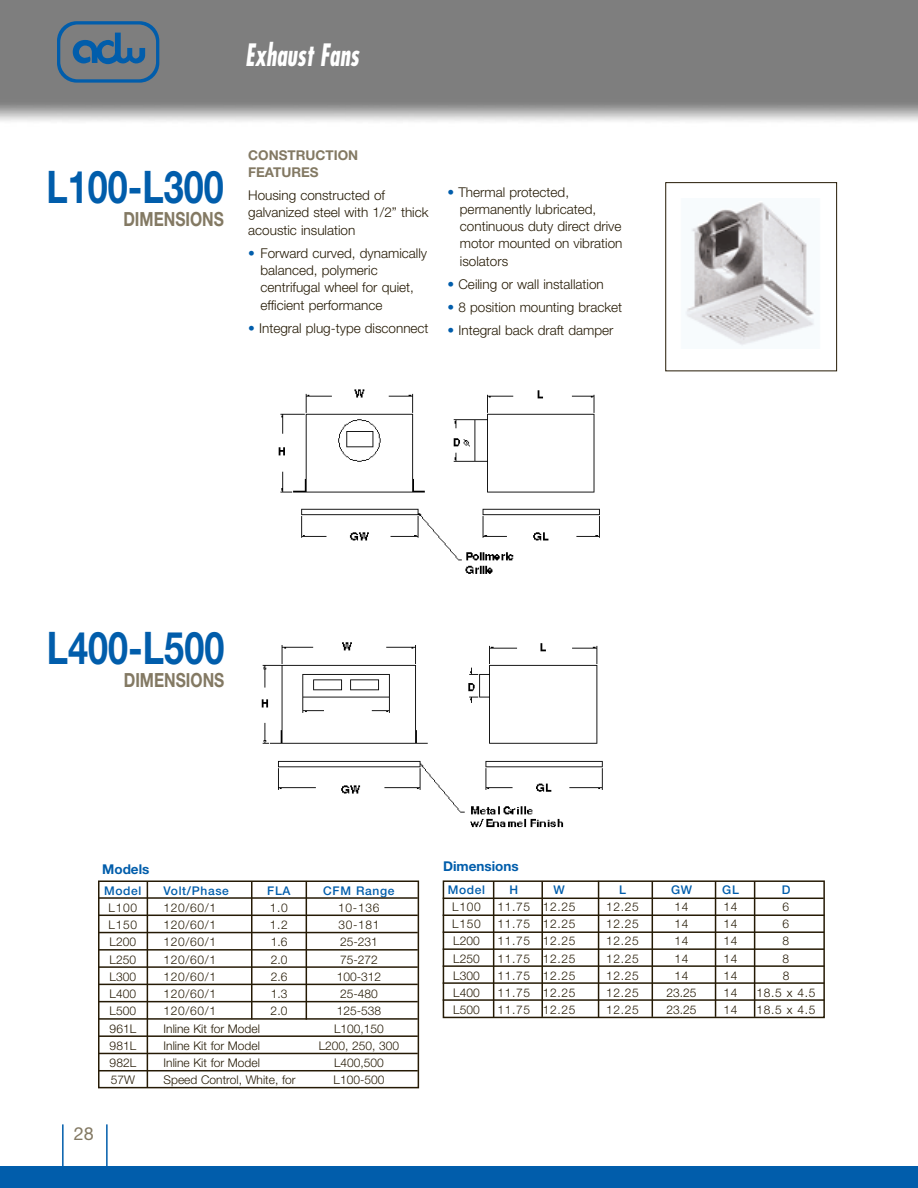
<style>
.page{position:relative;width:918px;height:1188px;background:#fff}
.page>*{position:absolute;margin:0;border:0;box-sizing:border-box;transform-origin:0 0}
.t1{font:700 45px "Helvetica Neue";color:#015dab;scale:.8 1}
.t2{font:italic 700 condensed 30px "Futura";color:#fff;scale:.8 1}
.t3{font:700 19.5px "Helvetica Neue";color:#837963;scale:.8 1}
.t4{font:18px "Helvetica Neue";color:#837963}
.t5{font:300 13.5px/17.2px "Helvetica Neue";color:#251a05}
.t6{font:700 13.5px/17.2px "Helvetica Neue";color:#837963}
.t7{font:700 13.5px "Helvetica Neue";color:#015dab}
.t8{font:300 12px "Helvetica Neue";color:#251a05}
.t9{font:500 12px "Helvetica Neue";letter-spacing:.055em;color:#015dab}
.s1{color:#015dab}
</style>
<div class="page">
<hr style="left:62px;top:1124px;width:2px;height:44px;background:#015dab">
<hr style="left:106px;top:1124px;width:2px;height:44px;background:#015dab">
<div style="left:0;top:1166px;width:918px;height:22px;background:#015dab"></div>
<img style="left:0;top:0;width:918px;height:189px">
<svg style="left:57px;top:21px;width:102px;height:62px;background:#58738b"></svg>
<img style="left:261px;top:642px;width:342px;height:186px">
<img style="left:278px;top:389px;width:322px;height:185px">
<img style="left:685px;top:202px;width:129px;height:144px">
<div style="left:665px;top:182px;width:172px;height:189px;border:1px solid #251a05"></div>
<div style="left:98px;top:880px;width:321px;height:208px;border:2px solid #251a05"></div>
<hr style="left:98px;top:897px;width:320px;height:2px;background:#251a05">
<hr style="left:98px;top:915px;width:320px;height:1px;background:#251a05">
<hr style="left:98px;top:932px;width:320px;height:1px;background:#251a05">
<hr style="left:98px;top:949px;width:320px;height:2px;background:#251a05">
<hr style="left:98px;top:966px;width:320px;height:2px;background:#251a05">
<hr style="left:98px;top:984px;width:320px;height:1px;background:#251a05">
<hr style="left:98px;top:1001px;width:320px;height:1px;background:#251a05">
<hr style="left:98px;top:1018px;width:320px;height:2px;background:#251a05">
<hr style="left:98px;top:1035px;width:320px;height:2px;background:#251a05">
<hr style="left:98px;top:1053px;width:320px;height:1px;background:#251a05">
<hr style="left:98px;top:1070px;width:320px;height:1px;background:#251a05">
<hr style="left:147px;top:881px;width:1px;height:206px;background:#251a05">
<hr style="left:251px;top:881px;width:1px;height:139px;background:#251a05">
<hr style="left:306px;top:881px;width:1px;height:139px;background:#251a05">
<div style="left:443px;top:880px;width:382px;height:138px;border:2px solid #251a05"></div>
<hr style="left:443px;top:898px;width:381px;height:1px;background:#251a05">
<hr style="left:443px;top:914px;width:381px;height:2px;background:#251a05">
<hr style="left:443px;top:931px;width:381px;height:2px;background:#251a05">
<hr style="left:443px;top:948px;width:381px;height:2px;background:#251a05">
<hr style="left:443px;top:965px;width:381px;height:2px;background:#251a05">
<hr style="left:443px;top:982px;width:381px;height:2px;background:#251a05">
<hr style="left:443px;top:999px;width:381px;height:2px;background:#251a05">
<hr style="left:493px;top:881px;width:1px;height:136px;background:#251a05">
<hr style="left:541px;top:881px;width:2px;height:136px;background:#251a05">
<hr style="left:598px;top:881px;width:1px;height:136px;background:#251a05">
<hr style="left:652px;top:881px;width:1px;height:136px;background:#251a05">
<hr style="left:715px;top:881px;width:1px;height:136px;background:#251a05">
<hr style="left:754px;top:881px;width:1px;height:136px;background:#251a05">
<h2 class="t2" style="left:245px;top:42px;width:144px">Exhaust Fans</h2>
<h1 class="t1" style="left:47px;top:171px;width:223px">L100-L300</h1>
<h3 class="t3" style="left:123px;top:212px;width:127px">DIMENSIONS</h3>
<p class="t6" style="left:248px;top:147px;width:112px">CONSTRUCTION<br>FEATURES</p>
<p class="t5" style="left:248px;top:188px;width:182px">Housing constructed of galvanized steel with 1/2” thick acoustic insulation</p>
<p class="t5" style="left:261px;top:246px;width:168px;text-indent:-12px"><span class="s1">•</span> Forward curved, dynamically balanced, polymeric centrifugal wheel for quiet, efficient performance</p>
<p class="t5" style="left:248px;top:321px;width:182px"><span class="s1">•</span> Integral plug-type disconnect</p>
<p class="t5" style="left:460px;top:184px;width:164px;text-indent:-12px"><span class="s1">•</span> Thermal protected, permanently lubricated, continuous duty direct drive motor mounted on vibration isolators</p>
<p class="t5" style="left:448px;top:277px;width:158px"><span class="s1">•</span> Ceiling or wall installation</p>
<p class="t5" style="left:448px;top:300px;width:176px"><span class="s1">•</span> 8 position mounting bracket</p>
<p class="t5" style="left:448px;top:323px;width:167px"><span class="s1">•</span> Integral back draft damper</p>
<h1 class="t1" style="left:47px;top:632px;width:223px">L400-L500</h1>
<h3 class="t3" style="left:124px;top:673px;width:127px">DIMENSIONS</h3>
<p class="t7" style="left:102px;top:865px;width:49px">Models</p>
<p class="t7" style="left:443px;top:861px;width:77px">Dimensions</p>
<p class="t9" style="left:104px;top:886px;width:39px">Model</p>
<p class="t9" style="left:164px;top:886px;width:67px">Volt/Phase</p>
<p class="t9" style="left:267px;top:886px;width:25px">FLA</p>
<p class="t9" style="left:323px;top:886px;width:73px">CFM Range</p>
<p class="t8" style="left:109px;top:903px;width:30px">L100</p>
<p class="t8" style="left:164px;top:903px;width:54px">120/60/1</p>
<p class="t8" style="left:270px;top:903px;width:19px">1.0</p>
<p class="t8" style="left:338px;top:903px;width:43px">10-136</p>
<p class="t8" style="left:109px;top:920px;width:30px">L150</p>
<p class="t8" style="left:164px;top:920px;width:54px">120/60/1</p>
<p class="t8" style="left:270px;top:920px;width:19px">1.2</p>
<p class="t8" style="left:338px;top:920px;width:43px">30-181</p>
<p class="t8" style="left:110px;top:938px;width:28px">L200</p>
<p class="t8" style="left:164px;top:938px;width:54px">120/60/1</p>
<p class="t8" style="left:271px;top:938px;width:18px">1.6</p>
<p class="t8" style="left:340px;top:938px;width:39px">25-231</p>
<p class="t8" style="left:110px;top:955px;width:28px">L250</p>
<p class="t8" style="left:164px;top:955px;width:54px">120/60/1</p>
<p class="t8" style="left:271px;top:955px;width:18px">2.0</p>
<p class="t8" style="left:340px;top:955px;width:39px">75-272</p>
<p class="t8" style="left:110px;top:972px;width:28px">L300</p>
<p class="t8" style="left:164px;top:972px;width:54px">120/60/1</p>
<p class="t8" style="left:271px;top:972px;width:18px">2.6</p>
<p class="t8" style="left:337px;top:972px;width:46px">100-312</p>
<p class="t8" style="left:110px;top:989px;width:28px">L400</p>
<p class="t8" style="left:164px;top:989px;width:54px">120/60/1</p>
<p class="t8" style="left:271px;top:989px;width:18px">1.3</p>
<p class="t8" style="left:340px;top:989px;width:39px">25-480</p>
<p class="t8" style="left:110px;top:1007px;width:28px">L500</p>
<p class="t8" style="left:164px;top:1007px;width:54px">120/60/1</p>
<p class="t8" style="left:271px;top:1007px;width:18px">2.0</p>
<p class="t8" style="left:337px;top:1007px;width:46px">125-538</p>
<p class="t8" style="left:110px;top:1024px;width:28px">961L</p>
<p class="t8" style="left:164px;top:1024px;width:98px">Inline Kit for Model</p>
<p class="t8" style="left:334px;top:1024px;width:51px">L100,150</p>
<p class="t8" style="left:110px;top:1041px;width:28px">981L</p>
<p class="t8" style="left:164px;top:1041px;width:98px">Inline Kit for Model</p>
<p class="t8" style="left:319px;top:1041px;width:82px">L200, 250, 300</p>
<p class="t8" style="left:110px;top:1058px;width:28px">982L</p>
<p class="t8" style="left:164px;top:1058px;width:98px">Inline Kit for Model</p>
<p class="t8" style="left:334px;top:1058px;width:51px">L400,500</p>
<p class="t8" style="left:111px;top:1076px;width:26px">57W</p>
<p class="t8" style="left:164px;top:1076px;width:133px">Speed Control, White, for</p>
<p class="t8" style="left:334px;top:1076px;width:52px">L100-500</p>
<h3 class="t4" style="left:74px;top:1127px;width:22px">28</h3>
<p class="t9" style="left:448px;top:885px;width:39px">Model</p>
<p class="t9" style="left:509px;top:885px;width:10px">H</p>
<p class="t9" style="left:554px;top:885px;width:13px">W</p>
<p class="t9" style="left:619px;top:885px;width:8px">L</p>
<p class="t9" style="left:671px;top:885px;width:23px">GW</p>
<p class="t9" style="left:722px;top:885px;width:18px">GL</p>
<p class="t9" style="left:782px;top:885px;width:10px">D</p>
<p class="t8" style="left:452px;top:902px;width:30px">L100</p>
<p class="t8" style="left:497px;top:902px;width:80px">11.75 12.25</p>
<p class="t8" style="left:606px;top:902px;width:34px">12.25</p>
<p class="t8" style="left:675px;top:902px;width:16px">14</p>
<p class="t8" style="left:724px;top:902px;width:16px">14</p>
<p class="t8" style="left:783px;top:902px;width:8px">6</p>
<p class="t8" style="left:452px;top:920px;width:30px">L150</p>
<p class="t8" style="left:497px;top:920px;width:80px">11.75 12.25</p>
<p class="t8" style="left:606px;top:920px;width:34px">12.25</p>
<p class="t8" style="left:675px;top:920px;width:16px">14</p>
<p class="t8" style="left:724px;top:920px;width:16px">14</p>
<p class="t8" style="left:783px;top:920px;width:8px">6</p>
<p class="t8" style="left:453px;top:937px;width:28px">L200</p>
<p class="t8" style="left:497px;top:937px;width:80px">11.75 12.25</p>
<p class="t8" style="left:606px;top:937px;width:34px">12.25</p>
<p class="t8" style="left:675px;top:937px;width:16px">14</p>
<p class="t8" style="left:724px;top:937px;width:16px">14</p>
<p class="t8" style="left:783px;top:937px;width:8px">8</p>
<p class="t8" style="left:453px;top:954px;width:28px">L250</p>
<p class="t8" style="left:497px;top:954px;width:80px">11.75 12.25</p>
<p class="t8" style="left:606px;top:954px;width:34px">12.25</p>
<p class="t8" style="left:675px;top:954px;width:16px">14</p>
<p class="t8" style="left:724px;top:954px;width:16px">14</p>
<p class="t8" style="left:783px;top:954px;width:8px">8</p>
<p class="t8" style="left:453px;top:971px;width:28px">L300</p>
<p class="t8" style="left:497px;top:971px;width:80px">11.75 12.25</p>
<p class="t8" style="left:606px;top:971px;width:34px">12.25</p>
<p class="t8" style="left:675px;top:971px;width:16px">14</p>
<p class="t8" style="left:724px;top:971px;width:16px">14</p>
<p class="t8" style="left:783px;top:971px;width:8px">8</p>
<p class="t8" style="left:453px;top:989px;width:28px">L400</p>
<p class="t8" style="left:497px;top:989px;width:80px">11.75 12.25</p>
<p class="t8" style="left:606px;top:989px;width:34px">12.25</p>
<p class="t8" style="left:667px;top:989px;width:32px">23.25</p>
<p class="t8" style="left:724px;top:989px;width:16px">14</p>
<p class="t8" style="left:756px;top:989px;width:61px">18.5 x 4.5</p>
<p class="t8" style="left:453px;top:1006px;width:28px">L500</p>
<p class="t8" style="left:497px;top:1006px;width:80px">11.75 12.25</p>
<p class="t8" style="left:606px;top:1006px;width:34px">12.25</p>
<p class="t8" style="left:667px;top:1006px;width:32px">23.25</p>
<p class="t8" style="left:724px;top:1006px;width:16px">14</p>
<p class="t8" style="left:756px;top:1006px;width:61px">18.5 x 4.5</p>
</div>
